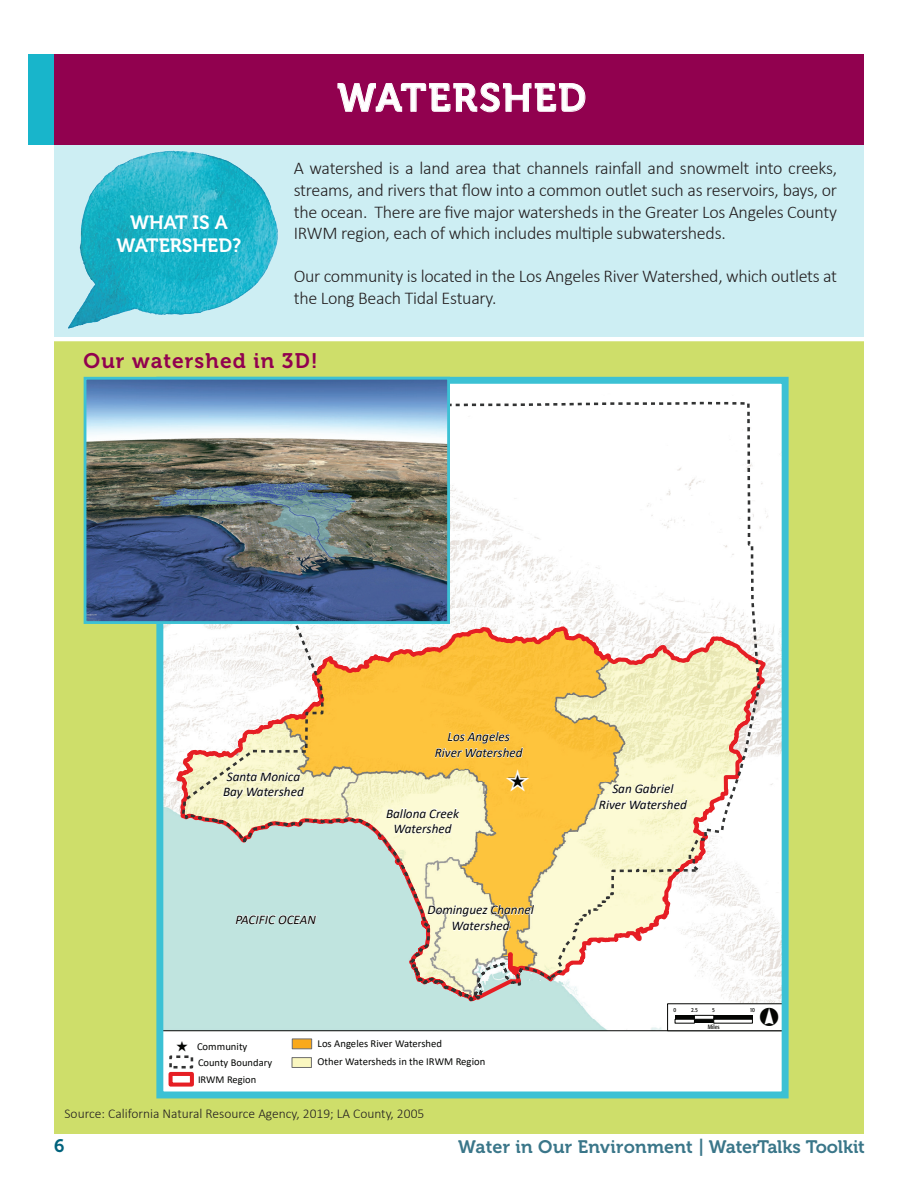
<style>
.page{position:relative;width:918px;height:1188px;background:#fff}
.page>*{position:absolute;margin:0;border:0;box-sizing:border-box;transform-origin:0 0}
.t1{font:39px "Museo 700";letter-spacing:.045em;color:#fff}
.t2{font:33.15px "ESRI Default Marker";color:#040503}
.t3{font:25.95px "ESRI North";color:#040503}
.t4{font:21px "Museo 700";letter-spacing:.05em;color:#91014f}
.t5{font:19.2px/23.1px "Museo 700";color:#fff;text-align:center}
.t6{font:300 18px/21.6px "Calibri";letter-spacing:-.015em;color:#231f20;text-align:justify}
.t7{font:18px "Museo 700";letter-spacing:.005em;color:#3a7689}
.t8{font:18px "Museo 700";color:#00627c}
.t9{font:300 13.5px "Calibri";color:#231f20}
.t10{font:italic 13.2px/15.6px "Calibri";color:#040503;text-align:center}
.t11{font:10.65px "Calibri";color:#040503}
.t12{font:10.5px/17.4px "Calibri";color:#040503}
.t13{font:condensed 6.15px "Formata";letter-spacing:-.01em;color:#040503}
.s1{color:#fff}
.s2{font-family:"ESRI Default Marker";font-size:19.05px}
</style>
<div class="page">
<img style="left:54px;top:54px;width:810px;height:1080px">
<img style="left:54px;top:136px;width:240px;height:205px">
<div style="left:28px;top:54px;width:26px;height:91px;background:#18b5cb"></div>
<p class="t5" style="left:116px;top:211px;width:126px">WHAT IS A<br>WATERSHED?</p>
<h1 class="t1" style="left:337px;top:76px;width:250px">WATERSHED</h1>
<p class="t6" style="left:294px;top:157px;width:545px">A watershed is a land area that channels rainfall and snowmelt into creeks, streams, and rivers that flow into a common outlet such as reservoirs, bays, or the ocean. There are five major watersheds in the Greater Los Angeles County IRWM region, each of which includes multiple subwatersheds.</p>
<p class="t6" style="left:294px;top:265px;width:545px">Our community is located in the Los Angeles River Watershed, which outlets at the Long Beach Tidal Estuary.</p>
<p class="t4" style="left:84px;top:349px;width:236px">Our watershed in 3D!</p>
<p class="t10" style="left:435px;top:728px;width:89px;line-height:16px">Los Angeles<br>River Watershed</p>
<h2 class="t2" style="left:506px;top:761px;width:25px">^<span class="s1">_</span></h2>
<p class="t10" style="left:223px;top:768px;width:82px;text-align:left">Santa Monica<br>Bay Watershed</p>
<p class="t10" style="left:599px;top:780px;width:89px">San Gabriel<br>River Watershed</p>
<p class="t10" style="left:386px;top:805px;width:75px">Ballona Creek<br>Watershed</p>
<p class="t10" style="left:235px;top:911px;width:82px">PACIFIC OCEAN</p>
<p class="t10" style="left:428px;top:901px;width:108px;line-height:16px">Dominguez Channel<br>Watershed</p>
<p class="t11" style="left:175px;top:1039px;width:74px"><span class="s2">^</span> Community</p>
<p class="t11" style="left:318px;top:1036px;width:126px">Los Angeles River Watershed</p>
<p class="t12" style="left:198px;top:1053px;width:76px">County Boundary<br>IRWM Region</p>
<p class="t11" style="left:318px;top:1054px;width:169px">Other Watersheds in the IRWM Region</p>
<p class="t9" style="left:65px;top:1105px;width:361px">Source: California Natural Resource Agency, 2019; LA County, 2005</p>
<p class="t13" style="left:674px;top:1006px;width:4px">0</p>
<p class="t13" style="left:691px;top:1006px;width:8px">2.5</p>
<p class="t13" style="left:712px;top:1006px;width:4px">5</p>
<p class="t13" style="left:750px;top:1006px;width:7px">10</p>
<p class="t13" style="left:708px;top:1023px;width:13px">Miles</p>
<h3 class="t3" style="left:760px;top:1002px;width:20px">°</h3>
<p class="t8" style="left:54px;top:1136px;width:12px">6</p>
<p class="t7" style="left:458px;top:1137px;width:408px">Water in Our Environment | WaterTalks Toolkit</p>
</div>
